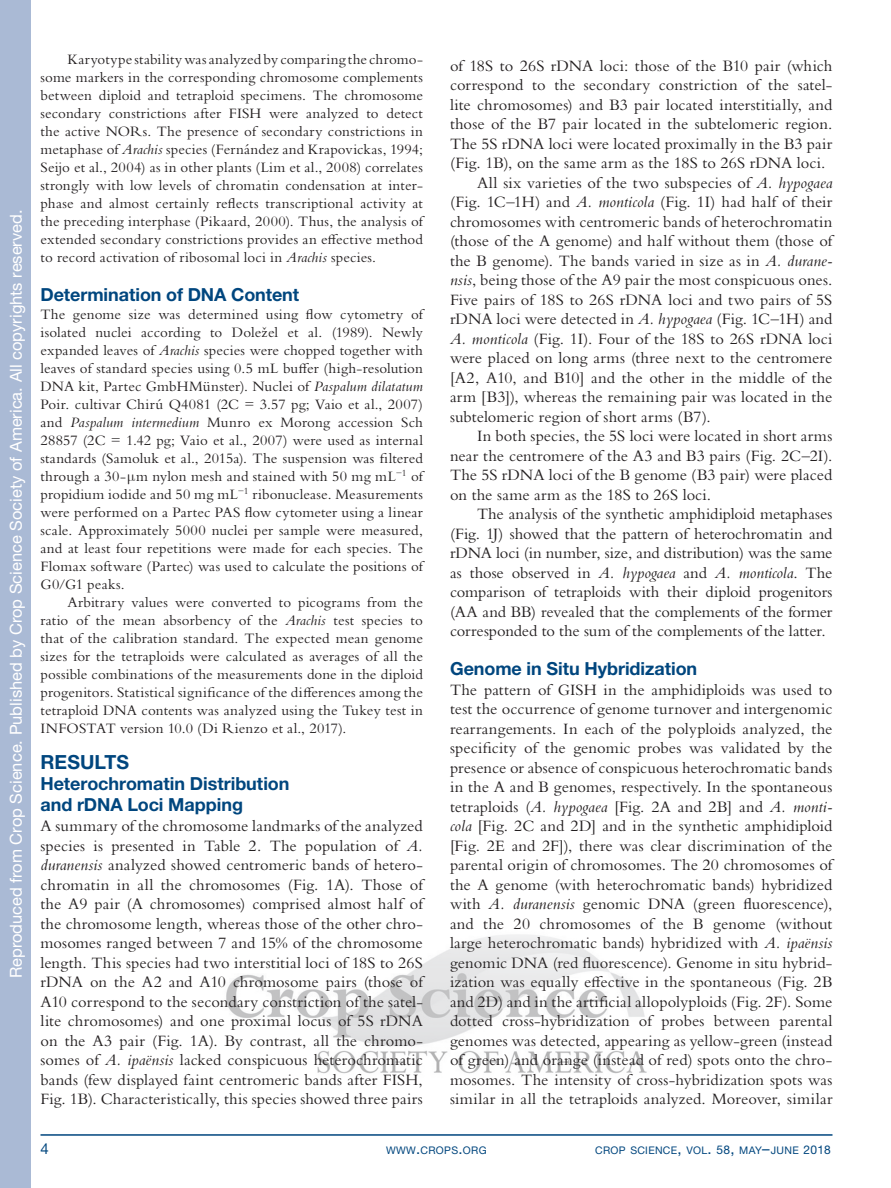
<style>
.page{position:relative;width:891px;height:1188px;background:#fff}
.page>*{position:absolute;margin:0;border:0;box-sizing:border-box;transform-origin:0 0}
.t1{font:700 19.5px "Helvetica Neue LT Std";letter-spacing:.005em;color:#00467e}
.t2{font:700 18px/21px "Helvetica Neue LT Std";letter-spacing:-.005em;color:#00467e}
.Flush_Left{font:16.5px/19.5px "Bembo Std";letter-spacing:.005em;color:#231f20;text-align:justify}
.Para_Text{font:16.5px/19.5px "Bembo Std";color:#231f20;text-align:justify}
.t3{font:16.5px "Helvetica Neue LT Std";color:#fff}
.Para_B{font:15px/18px "Bembo Std";letter-spacing:.005em;color:#231f20;text-align:justify}
.Para_B_FL{font:15px/18px "Bembo Std";letter-spacing:.01em;color:#231f20;text-align:justify}
.t4{font:15px "Helvetica Neue LT Std";color:#00467e}
.t5{font:10.5px "Helvetica Neue LT Std";letter-spacing:.03em;color:#00467e}
.s1{font-style:italic}
.s2{font-size:15px}
.s3{font-size:12px}
</style>
<div class="page">
<hr style="left:40px;top:1134px;width:792px;height:2px;background:#00467e">
<div style="left:0;top:0;width:30px;height:1188px;background:#aabad5"></div>
<img style="left:226px;top:934px;width:421px;height:140px">
<p class="t3" style="left:6px;top:978px;width:770px;rotate:-90deg">Reproduced from Crop Science. Published by Crop Science Society of America. All copyrights reserved.</p>
<p class="Para_B" style="left:40px;top:50px;width:384px;text-indent:27px">Karyotype stability was analyzed by comparing the chromo&shy;some markers in the corresponding chromosome complements between diploid and tetraploid specimens. The chromosome secondary constrictions after FISH were analyzed to detect the active NORs. The presence of secondary constrictions in metaphase of <span class="s1">Arachis</span> species (Fernández and Krapovickas, 1994; Seijo et al., 2004) as in other plants (Lim et al., 2008) correlates strongly with low levels of chromatin condensation at inter&shy;phase and almost certainly reflects transcriptional activity at the preceding interphase (Pikaard, 2000). Thus, the analysis of extended secondary constrictions provides an effective method to record activation of ribosomal loci in <span class="s1">Arachis</span> species.</p>
<h2 class="t2" style="left:40px;top:284px;width:260px">Determination of DNA Content</h2>
<p class="Para_B_FL" style="left:40px;top:305px;width:384px">The genome size was determined using flow cytometry of isolated nuclei according to Doležel et al. (1989). Newly expanded leaves of <span class="s1">Arachis</span> species were chopped together with leaves of standard species using 0.5 mL buffer (high-resolution DNA kit, Partec GmbHMünster). Nuclei of <span class="s1">Paspalum dilatatum </span>Poir. cultivar Chirú Q4081 (2C = 3.57 pg; Vaio et al., 2007) and <span class="s1">Paspalum intermedium</span> Munro ex Morong accession Sch 28857 (2C = 1.42 pg; Vaio et al., 2007) were used as internal standards (Samoluk et al., 2015a). The suspension was filtered through a 30- m nylon mesh and stained with 50 mg mL<sup>−1</sup> of propidium iodide and 50 mg mL<sup>−1</sup> ribonuclease. Measurements were performed on a Partec PAS flow cytometer using a linear scale. Approximately 5000 nuclei per sample were measured, and at least four repetitions were made for each species. The Flomax software (Partec) was used to calculate the positions of G0/G1 peaks.</p>
<p class="Para_B" style="left:40px;top:593px;width:384px;text-indent:27px">Arbitrary values were converted to picograms from the ratio of the mean absorbency of the <span class="s1">Arachis</span> test species to that of the calibration standard. The expected mean genome sizes for the tetraploids were calculated as averages of all the possible combinations of the measurements done in the diploid progenitors. Statistical significance of the differences among the tetraploid DNA contents was analyzed using the Tukey test in INFOSTAT version 10.0 (Di Rienzo et al., 2017).</p>
<h1 class="t1" style="left:40px;top:750px;width:90px">RESULTS</h1>
<h2 class="t2" style="left:40px;top:773px;width:251px">Heterochromatin Distribution and rDNA Loci Mapping</h2>
<p class="Flush_Left" style="left:40px;top:816px;width:384px">A summary of the chromosome landmarks of the analyzed species is presented in Table 2. The population of <span class="s1">A. duranensis</span> analyzed showed centromeric bands of hetero&shy;chromatin in all the chromosomes (Fig. 1A). Those of the A9 pair (A chromosomes) comprised almost half of the chromosome length, whereas those of the other chro&shy;mosomes ranged between 7 and 15% of the chromosome length. This species had two interstitial loci of 18S to 26S rDNA on the A2 and A10 chromosome pairs (those of A10 correspond to the secondary constriction of the satel&shy;lite chromosomes) and one proximal locus of 5S rDNA on the A3 pair (Fig. 1A). By contrast, all the chromo&shy;somes of <span class="s1">A. ipaënsis</span> lacked conspicuous heterochromatic bands (few displayed faint centromeric bands after FISH, Fig. 1B). Characteristically, this species showed three pairs</p>
<p class="Flush_Left" style="left:450px;top:55px;width:384px">of 18S to 26S rDNA loci: those of the B10 pair (which correspond to the secondary constriction of the satel&shy;lite chromosomes) and B3 pair located interstitially, and those of the B7 pair located in the subtelomeric region.<br>The 5S rDNA loci were located proximally in the B3 pair (Fig. 1B), on the same arm as the 18S to 26S rDNA loci.</p>
<p class="Para_Text" style="left:450px;top:172px;width:384px;text-indent:27px">All six varieties of the two subspecies of <span class="s1">A. hypogaea </span>(Fig. 1C–1H) and <span class="s1">A. monticola</span> (Fig. 1I) had half of their chromosomes with centromeric bands of heterochromatin (those of the A genome) and half without them (those of the B genome). The bands varied in size as in <span class="s1">A. durane&shy;nsis</span>, being those of the A9 pair the most conspicuous ones.<br>Five pairs of 18S to 26S rDNA loci and two pairs of 5S rDNA loci were detected in <span class="s1">A. hypogaea</span> (Fig. 1C–1H) and <span class="s1">A. monticola</span> (Fig. 1I). Four of the 18S to 26S rDNA loci were placed on long arms (three next to the centromere [A2, A10, and B10] and the other in the middle of the arm [B3]), whereas the remaining pair was located in the subtelomeric region of short arms (B7).</p>
<p class="Para_Text" style="left:450px;top:426px;width:384px;text-indent:27px">In both species, the 5S loci were located in short arms near the centromere of the A3 and B3 pairs (Fig. 2C–2I).<br>The 5S rDNA loci of the B genome (B3 pair) were placed on the same arm as the 18S to 26S loci.</p>
<p class="Para_Text" style="left:450px;top:504px;width:384px;text-indent:27px">The analysis of the synthetic amphidiploid metaphases (Fig. 1J) showed that the pattern of heterochromatin and rDNA loci (in number, size, and distribution) was the same as those observed in <span class="s1">A. hypogaea</span> and <span class="s1">A. monticola</span>. The comparison of tetraploids with their diploid progenitors (AA and BB) revealed that the complements of the former corresponded to the sum of the complements of the latter.</p>
<h2 class="t2" style="left:450px;top:658px;width:249px">Genome in Situ Hybridization</h2>
<p class="Flush_Left" style="left:450px;top:679px;width:384px">The pattern of GISH in the amphidiploids was used to test the occurrence of genome turnover and intergenomic rearrangements. In each of the polyploids analyzed, the specificity of the genomic probes was validated by the presence or absence of conspicuous heterochromatic bands in the A and B genomes, respectively. In the spontaneous tetraploids (<span class="s1">A. hypogaea</span> [Fig. 2A and 2B] and <span class="s1">A. monti&shy;cola</span> [Fig. 2C and 2D] and in the synthetic amphidiploid [Fig. 2E and 2F]), there was clear discrimination of the parental origin of chromosomes. The 20 chromosomes of the A genome (with heterochromatic bands) hybridized with <span class="s1">A. duranensis</span> genomic DNA (green fluorescence), and the 20 chromosomes of the B genome (without large heterochromatic bands) hybridized with <span class="s1">A. ipaënsis </span>genomic DNA (red fluorescence). Genome in situ hybrid&shy;ization was equally effective in the spontaneous (Fig. 2B and 2D) and in the artificial allopolyploids (Fig. 2F). Some dotted cross-hybridization of probes between parental genomes was detected, appearing as yellow-green (instead of green) and orange (instead of red) spots onto the chro&shy;mosomes. The intensity of cross-hybridization spots was similar in all the tetraploids analyzed. Moreover, similar</p>
<p class="t4" style="left:40px;top:1139px;width:10px">4</p>
<p class="t5" style="left:386px;top:1144px;width:102px">WWW<span class="s2">.</span>CROPS<span class="s2">.</span>ORG</p>
<p class="t5" style="left:595px;top:1144px;width:237px">CROP SCIENCE<span class="s2">,</span> VOL<span class="s2">.</span> <span class="s3">58</span><span class="s2">,</span> MAY<span class="s2">–</span>JUNE <span class="s3">2018</span></p>
</div>
